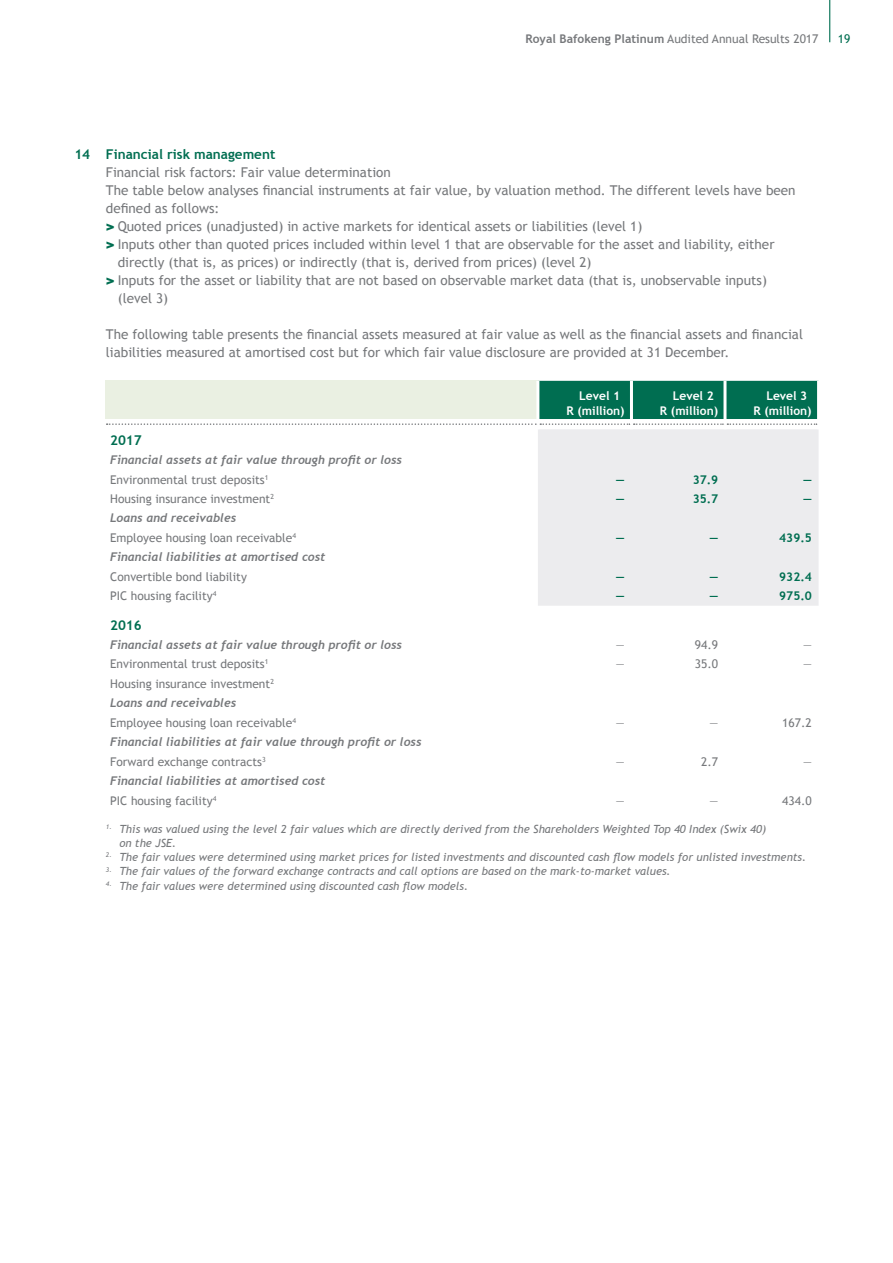
<style>
.page{position:relative;width:893px;height:1263px;background:#fff}
.page>*{position:absolute;margin:0;border:0;box-sizing:border-box;transform-origin:0 0}
.t1{font:13.5px/18px "Trebuchet MS";color:#76787b}
.t2{font:700 13.5px "Trebuchet MS";color:#006e51}
.t3{font:12px "Trebuchet MS";color:#76787b}
.t4{font:italic 700 12px "Trebuchet";color:#76787b}
.t5{font:700 12px/15px "Trebuchet MS";color:#fff}
.t6{font:700 12px "Trebuchet MS";color:#006e51}
.t7{font:12px "Trebuchet MS";color:#006e51}
.t8{font:italic 11.25px/14.2px "Trebuchet MS";color:#76787b}
.s1{font-weight:700}
.s2{font-family:"Futura Std";font-weight:700;font-size:15px;color:#006e51}
</style>
<div class="page">
<hr style="left:829px;top:0;width:1px;height:42px;background:#006e51">
<div style="left:538px;top:429px;width:281px;height:177px;background:#ececee"></div>
<svg style="left:106px;top:381px;width:712px;height:44px;background:#9ec5b4"></svg>
<p class="t3" style="left:525px;top:31px;width:295px"><span class="s1">Royal Bafokeng Platinum</span> Audited Annual Results 2017</p>
<p class="t7" style="left:838px;top:31px;width:14px">19</p>
<p class="t2" style="left:74px;top:146px;width:202px">14 Financial risk management</p>
<p class="t1" style="left:106px;top:163px;width:286px">Financial risk factors: Fair value determination</p>
<p class="t1" style="left:106px;top:181px;width:691px">The table below analyses financial instruments at fair value, by valuation method. The different levels have been</p>
<p class="t1" style="left:106px;top:199px;width:115px">defined as follows:</p>
<p class="t1" style="left:105px;top:217px;width:539px"><span class="s2">&gt;</span> Quoted prices (unadjusted) in active markets for identical assets or liabilities (level 1)</p>
<p class="t1" style="left:105px;top:235px;width:671px"><span class="s2">&gt;</span> Inputs other than quoted prices included within level 1 that are observable for the asset and liability, either</p>
<p class="t1" style="left:118px;top:253px;width:475px">directly (that is, as prices) or indirectly (that is, derived from prices) (level 2)</p>
<p class="t1" style="left:105px;top:271px;width:663px"><span class="s2">&gt;</span> Inputs for the asset or liability that are not based on observable market data (that is, unobservable inputs)</p>
<p class="t1" style="left:118px;top:289px;width:52px">(level 3)</p>
<p class="t1" style="left:106px;top:325px;width:699px">The following table presents the financial assets measured at fair value as well as the financial assets and financial liabilities measured at amortised cost but for which fair value disclosure are provided at 31 December.</p>
<p class="t5" style="left:566px;top:388px;width:60px;text-indent:13px">Level 1<br>R (million)</p>
<p class="t5" style="left:660px;top:388px;width:60px;text-indent:13px">Level 2<br>R (million)</p>
<p class="t5" style="left:753px;top:388px;width:60px;text-indent:13px">Level 3<br>R (million)</p>
<p class="t2" style="left:110px;top:431px;width:33px">2017</p>
<p class="t4" style="left:110px;top:452px;width:293px">Financial assets at fair value through profit or loss</p>
<p class="t3" style="left:110px;top:472px;width:160px">Environmental trust deposits<sup>1</sup></p>
<p class="t6" style="left:616px;top:472px;width:10px">—</p>
<p class="t6" style="left:693px;top:472px;width:27px">37.9</p>
<p class="t6" style="left:803px;top:472px;width:10px">—</p>
<p class="t3" style="left:110px;top:492px;width:165px">Housing insurance investment<sup>2</sup></p>
<p class="t6" style="left:616px;top:491px;width:10px">—</p>
<p class="t6" style="left:693px;top:491px;width:27px">35.7</p>
<p class="t6" style="left:803px;top:491px;width:10px">—</p>
<p class="t4" style="left:110px;top:511px;width:128px">Loans and receivables</p>
<p class="t3" style="left:110px;top:531px;width:187px">Employee housing loan receivable<sup>4</sup></p>
<p class="t6" style="left:616px;top:530px;width:10px">—</p>
<p class="t6" style="left:709px;top:530px;width:10px">—</p>
<p class="t6" style="left:779px;top:530px;width:34px">439.5</p>
<p class="t4" style="left:110px;top:550px;width:217px">Financial liabilities at amortised cost</p>
<p class="t3" style="left:110px;top:570px;width:138px">Convertible bond liability</p>
<p class="t6" style="left:616px;top:569px;width:10px">—</p>
<p class="t6" style="left:709px;top:569px;width:10px">—</p>
<p class="t6" style="left:779px;top:569px;width:34px">932.4</p>
<p class="t3" style="left:110px;top:589px;width:108px">PIC housing facility<sup>4</sup></p>
<p class="t6" style="left:616px;top:589px;width:10px">—</p>
<p class="t6" style="left:709px;top:589px;width:10px">—</p>
<p class="t6" style="left:779px;top:589px;width:34px">975.0</p>
<p class="t2" style="left:110px;top:616px;width:33px">2016</p>
<p class="t4" style="left:110px;top:637px;width:293px">Financial assets at fair value through profit or loss</p>
<p class="t3" style="left:616px;top:638px;width:10px">—</p>
<p class="t3" style="left:695px;top:638px;width:25px">94.9</p>
<p class="t3" style="left:803px;top:638px;width:10px">—</p>
<p class="t3" style="left:110px;top:657px;width:160px">Environmental trust deposits<sup>1</sup></p>
<p class="t3" style="left:616px;top:657px;width:10px">—</p>
<p class="t3" style="left:695px;top:657px;width:25px">35.0</p>
<p class="t3" style="left:803px;top:657px;width:10px">—</p>
<p class="t3" style="left:110px;top:677px;width:165px">Housing insurance investment<sup>2</sup></p>
<p class="t4" style="left:110px;top:696px;width:128px">Loans and receivables</p>
<p class="t3" style="left:110px;top:715px;width:187px">Employee housing loan receivable<sup>4</sup></p>
<p class="t3" style="left:616px;top:715px;width:10px">—</p>
<p class="t3" style="left:709px;top:715px;width:10px">—</p>
<p class="t3" style="left:782px;top:715px;width:31px">167.2</p>
<p class="t4" style="left:110px;top:735px;width:313px">Financial liabilities at fair value through profit or loss</p>
<p class="t3" style="left:110px;top:754px;width:157px">Forward exchange contracts<sup>3</sup></p>
<p class="t3" style="left:616px;top:754px;width:10px">—</p>
<p class="t3" style="left:701px;top:754px;width:18px">2.7</p>
<p class="t3" style="left:803px;top:754px;width:10px">—</p>
<p class="t4" style="left:110px;top:774px;width:217px">Financial liabilities at amortised cost</p>
<p class="t3" style="left:110px;top:793px;width:108px">PIC housing facility<sup>4</sup></p>
<p class="t3" style="left:616px;top:793px;width:10px">—</p>
<p class="t3" style="left:709px;top:793px;width:10px">—</p>
<p class="t3" style="left:782px;top:793px;width:31px">434.0</p>
<p class="t8" style="left:119px;top:822px;width:648px;text-indent:-13px"><sup>1.</sup> This was valued using the level 2 fair values which are directly derived from the Shareholders Weighted Top 40 Index (Swix 40) on the JSE.</p>
<p class="t8" style="left:106px;top:850px;width:702px"><sup>2.</sup> The fair values were determined using market prices for listed investments and discounted cash flow models for unlisted investments.</p>
<p class="t8" style="left:106px;top:864px;width:566px"><sup>3.</sup> The fair values of the forward exchange contracts and call options are based on the mark-to-market values.</p>
<p class="t8" style="left:106px;top:879px;width:364px"><sup>4.</sup> The fair values were determined using discounted cash flow models.</p>
</div>
